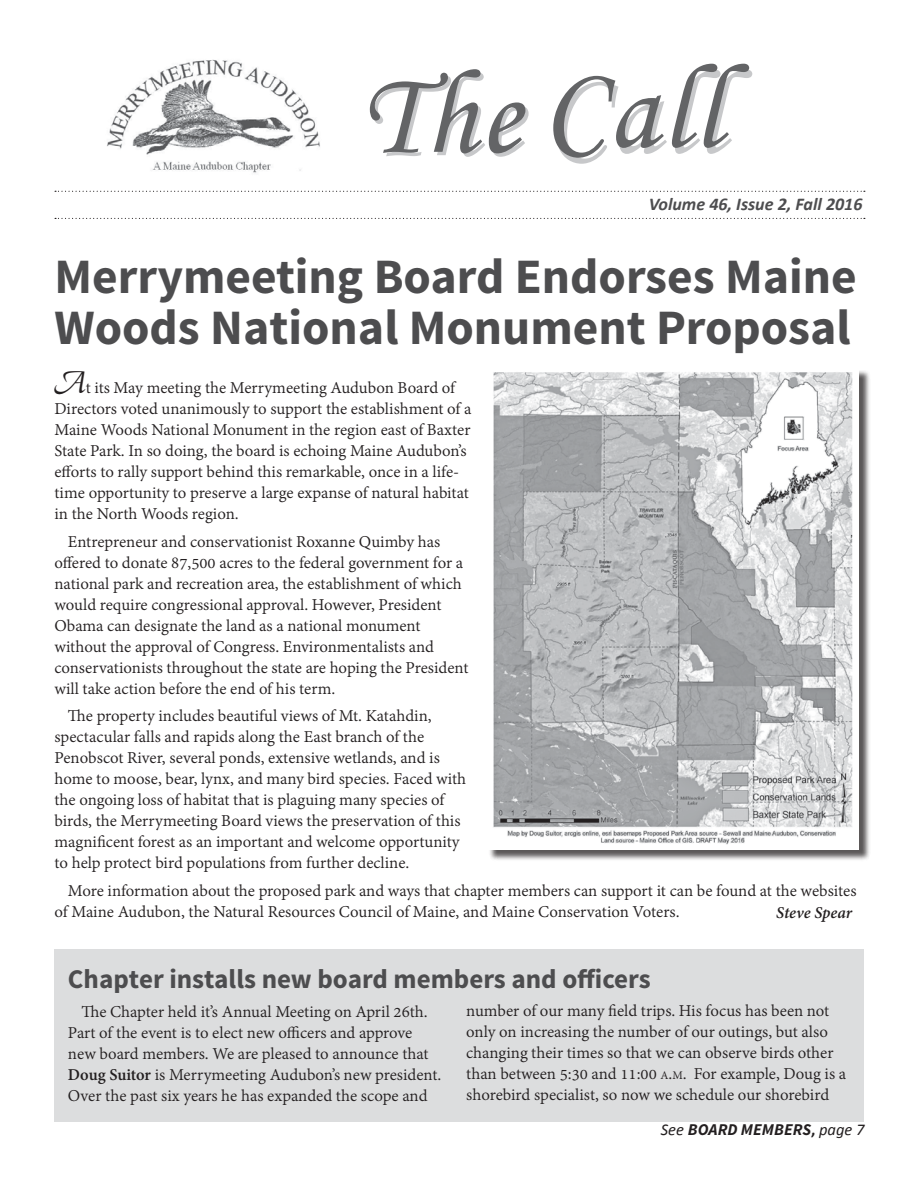
<style>
.page{position:relative;width:918px;height:1188px;background:#fff}
.page>*{position:absolute;margin:0;border:0;box-sizing:border-box;transform-origin:0 0}
.t1{font:120px "Monotype Corsiva";letter-spacing:.025em;color:#636466}
.t2{font:700 49.5px/51px "Source Sans Pro";color:#4d4d4f}
.t3{font:700 27px "Source Sans Pro";color:#4d4d4f}
.t4{font:18px/21px "Adobe Devanagari";color:#231f20}
.t5{font:italic 700 18px "Calibri";color:#4d4d4f}
.t6{font:italic 700 18px "Adobe Devanagari";letter-spacing:-.005em;color:#231f20}
.t7{font:italic 700 16.5px "Source Sans Pro";color:#231f20}
.s1{font-family:"Aria Script S Si";font-size:34.5px}
.s2{font-weight:700}
.s3{font-size:12.6px}
.s4{font-style:inherit}
.s5{font-family:"Calibri";font-weight:400}
.s6{font-family:"Calibri";font-style:normal}
</style>
<div class="page">
<svg style="left:55px;top:191px;width:810px;height:1px"></svg>
<svg style="left:55px;top:218px;width:810px;height:1px"></svg>
<img style="left:107px;top:59px;width:213px;height:114px">
<div style="left:488px;top:370px;width:383px;height:492px;background:#231f20;opacity:.75"></div>
<img style="left:488px;top:370px;width:371px;height:480px">
<div style="left:55px;top:949px;width:809px;height:173px;background:#dcddde"></div>
<h1 class="t1" style="left:360px;top:37px;width:362px">The Call</h1>
<p class="t5" style="left:649px;top:193px;width:215px">Volume 46, Issue 2, Fall 2016</p>
<h2 class="t2" style="left:54px;top:253px;width:804px">Merrymeeting Board Endorses Maine<br>Woods National Monument Proposal</h2>
<p class="t4" style="left:54px;top:378px;width:419px"><span class="s1">A</span>t its May meeting the Merrymeeting Audubon Board of Directors voted unanimously to support the establishment of a Maine Woods National Monument in the region east of Baxter State Park. In so doing, the board is echoing Maine Audubon’s efforts to rally support behind this remarkable, once in a life&shy;time opportunity to preserve a large expanse of natural habitat in the North Woods region.</p>
<p class="t4" style="left:54px;top:532px;width:415px;text-indent:14px">Entrepreneur and conservationist Roxanne Quimby has offered to donate 87,500 acres to the federal government for a national park and recreation area, the establishment of which would require congressional approval. However, President Obama can designate the land as a national monument without the approval of Congress. Environmentalists and conservationists throughout the state are hoping the President will take action before the end of his term.</p>
<p class="t4" style="left:54px;top:707px;width:413px;text-indent:14px">The property includes beautiful views of Mt. Katahdin, spectacular falls and rapids along the East branch of the Penobscot River, several ponds, extensive wetlands, and is home to moose, bear, lynx, and many bird species. Faced with the ongoing loss of habitat that is plaguing many species of birds, the Merrymeeting Board views the preservation of this magnificent forest as an important and welcome opportunity to help protect bird populations from further decline.</p>
<p class="t4" style="left:54px;top:882px;width:804px;text-indent:14px">More information about the proposed park and ways that chapter members can support it can be found at the websites of Maine Audubon, the Natural Resources Council of Maine, and Maine Conservation Voters.</p>
<p class="t6" style="left:776px;top:902px;width:77px">Steve Spear</p>
<h3 class="t3" style="left:68px;top:962px;width:584px">Chapter installs new board members and officers</h3>
<p class="t4" style="left:68px;top:1003px;width:375px;text-indent:14px">The Chapter held it’s Annual Meeting on April 26th.<br>Part of the event is to elect new officers and approve new board members. We are pleased to announce that <span class="s2">Doug Suitor</span> is Merrymeeting Audubon’s new president.<br>Over the past six years he has expanded the scope and</p>
<p class="t4" style="left:466px;top:1002px;width:382px">number of our many field trips. His focus has been not only on increasing the number of our outings, but also changing their times so that we can observe birds other than between 5:30 and 11:00 <span class="s3">a</span><span class="s4">.</span><span class="s3">m</span><span class="s4">.</span> For example, Doug is a shorebird specialist, so now we schedule our shorebird</p>
<p class="t7" style="left:661px;top:1119px;width:205px"><span class="s5">See</span> BOARD MEMBERS<span class="s6">,</span> <span class="s5">page 7</span></p>
</div>
